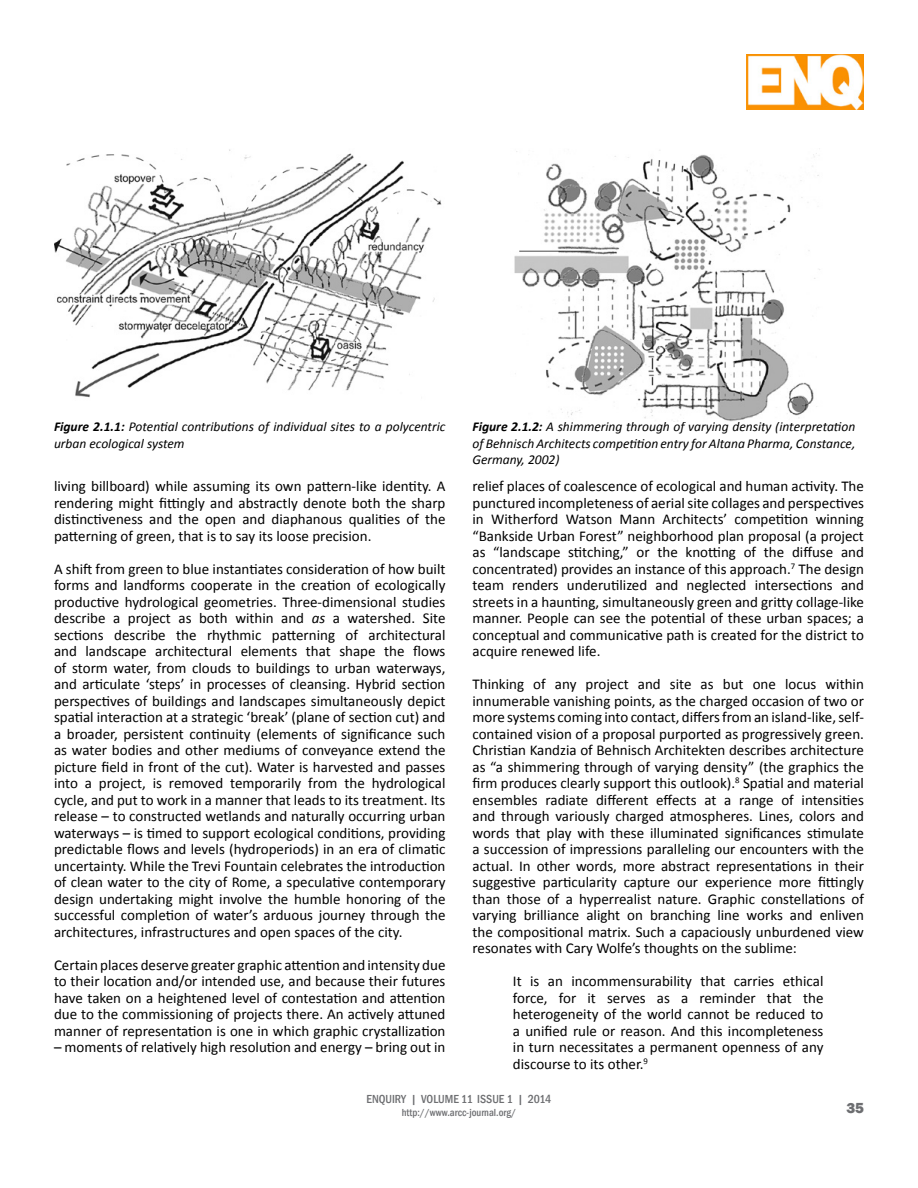
<style>
.page{position:relative;width:918px;height:1188px;background:#fff}
.page>*{position:absolute;margin:0;border:0;box-sizing:border-box;transform-origin:0 0}
.t1{font:15px/16.5px "Calibri";color:#000;text-align:justify}
.t2{font:800 15px "Franklin Gothic";color:#6d6e71}
.t3{font:italic 13.5px/16.5px "Calibri";color:#000}
.t4{font:500 condensed 12px "Franklin Gothic";color:#6d6e71}
.t5{font:500 condensed 10.5px "Franklin Gothic";color:#6d6e71}
.s1{font-weight:700}
.s2{font-style:italic}
</style>
<div class="page">
<img style="left:746px;top:54px;width:118px;height:55px">
<img style="left:54px;top:149px;width:388px;height:249px">
<img style="left:514px;top:150px;width:306px;height:271px">
<p class="t3" style="left:54px;top:418px;width:393px"><span class="s1">Figure 2.1.1:</span> Potential contributions of individual sites to a polycentric urban ecological system</p>
<p class="t3" style="left:472px;top:418px;width:384px;text-align:justify"><span class="s1">Figure 2.1.2:</span> A shimmering through of varying density (interpretation of Behnisch Architects competition entry for Altana Pharma, Constance, Germany, 2002)</p>
<p class="t1" style="left:54px;top:478px;width:393px">living billboard) while assuming its own pattern-like identity. A rendering might fittingly and abstractly denote both the sharp distinctiveness and the open and diaphanous qualities of the patterning of green, that is to say its loose precision.</p>
<p class="t1" style="left:54px;top:560px;width:393px">A shift from green to blue instantiates consideration of how built forms and landforms cooperate in the creation of ecologically productive hydrological geometries. Three-dimensional studies describe a project as both within and <span class="s2">as</span> a watershed. Site sections describe the rhythmic patterning of architectural and landscape architectural elements that shape the flows of storm water, from clouds to buildings to urban waterways, and articulate ‘steps’ in processes of cleansing. Hybrid section perspectives of buildings and landscapes simultaneously depict spatial interaction at a strategic ‘break’ (plane of section cut) and a broader, persistent continuity (elements of significance such as water bodies and other mediums of conveyance extend the picture field in front of the cut). Water is harvested and passes into a project, is removed temporarily from the hydrological cycle, and put to work in a manner that leads to its treatment. Its release – to constructed wetlands and naturally occurring urban waterways – is timed to support ecological conditions, providing predictable flows and levels (hydroperiods) in an era of climatic uncertainty. While the Trevi Fountain celebrates the introduction of clean water to the city of Rome, a speculative contemporary design undertaking might involve the humble honoring of the successful completion of water’s arduous journey through the architectures, infrastructures and open spaces of the city.</p>
<p class="t1" style="left:54px;top:956px;width:393px">Certain places deserve greater graphic attention and intensity due to their location and/or intended use, and because their futures have taken on a heightened level of contestation and attention due to the commissioning of projects there. An actively attuned manner of representation is one in which graphic crystallization</p>
<p class="t1" style="left:54px;top:1039px;width:393px">– moments of relatively high resolution and energy – bring out in</p>
<p class="t1" style="left:472px;top:478px;width:393px">relief places of coalescence of ecological and human activity. The punctured incompleteness of aerial site collages and perspectives in Witherford Watson Mann Architects’ competition winning “Bankside Urban Forest” neighborhood plan proposal (a project as “landscape stitching,” or the knotting of the diffuse and concentrated) provides an instance of this approach.<sup>7</sup> The design team renders underutilized and neglected intersections and streets in a haunting, simultaneously green and gritty collage-like manner. People can see the potential of these urban spaces; a conceptual and communicative path is created for the district to acquire renewed life.</p>
<p class="t1" style="left:472px;top:676px;width:393px">Thinking of any project and site as but one locus within innumerable vanishing points, as the charged occasion of two or more systems coming into contact, differs from an island-like, self&shy;contained vision of a proposal purported as progressively green.<br>Christian Kandzia of Behnisch Architekten describes architecture as “a shimmering through of varying density” (the graphics the firm produces clearly support this outlook).<sup>8</sup> Spatial and material ensembles radiate different effects at a range of intensities and through variously charged atmospheres. Lines, colors and words that play with these illuminated significances stimulate a succession of impressions paralleling our encounters with the actual. In other words, more abstract representations in their suggestive particularity capture our experience more fittingly than those of a hyperrealist nature. Graphic constellations of varying brilliance alight on branching line works and enliven the compositional matrix. Such a capaciously unburdened view resonates with Cary Wolfe’s thoughts on the sublime:</p>
<p class="t1" style="left:513px;top:973px;width:312px">It is an incommensurability that carries ethical force, for it serves as a reminder that the heterogeneity of the world cannot be reduced to a unified rule or reason. And this incompleteness in turn necessitates a permanent openness of any discourse to its other.<sup>9</sup></p>
<p class="t4" style="left:367px;top:1091px;width:186px">ENQUIRY | VOLUME 11 ISSUE 1 | 2014</p>
<p class="t5" style="left:402px;top:1105px;width:116px">http://www.arcc-journal.org/</p>
<p class="t2" style="left:846px;top:1098px;width:19px">35</p>
</div>
